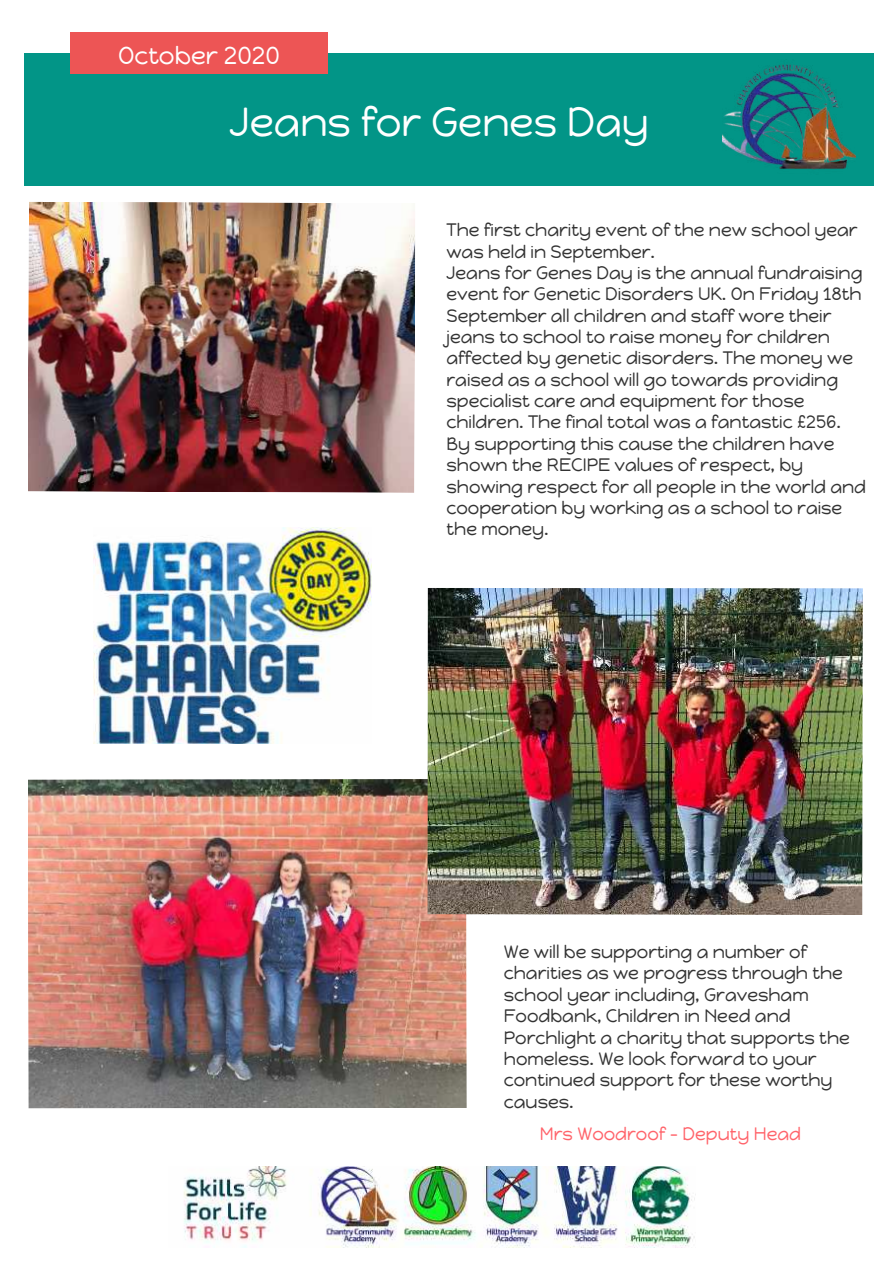
<style>
.page{position:relative;width:893px;height:1262px;background:#fff}
.page>*{position:absolute;margin:0;border:0;box-sizing:border-box;transform-origin:0 0}
.t1{font:40.5px "Happy Monkey";color:#fff}
.t2{font:24.75px "Happy Monkey";color:#fff}
.t3{font:18px/21.3px "Happy Monkey";color:#333}
.t4{font:18px "Happy Monkey";color:#ff646b}
</style>
<div class="page">
<div style="left:25px;top:53px;width:848px;height:132px;background:#029587"></div>
<div style="left:70px;top:33px;width:257px;height:41px;background:#ed5555"></div>
<img style="left:184px;top:1166px;width:511px;height:81px">
<img style="left:28px;top:779px;width:439px;height:329px">
<img style="left:427px;top:588px;width:435px;height:327px">
<img style="left:28px;top:202px;width:387px;height:291px">
<img style="left:93px;top:527px;width:278px;height:217px">
<img style="left:722px;top:64px;width:133px;height:106px">
<h2 class="t2" style="left:118px;top:41px;width:163px">October 2020</h2>
<h1 class="t1" style="left:229px;top:98px;width:421px">Jeans for Genes Day</h1>
<p class="t3" style="left:446px;top:219px;width:421px">The first charity event of the new school year was held in September.<br>Jeans for Genes Day is the annual fundraising event for Genetic Disorders UK. On Friday 18th September all children and staff wore their jeans to school to raise money for children affected by genetic disorders. The money we raised as a school will go towards providing specialist care and equipment for those children. The final total was a fantastic £256.<br>By supporting this cause the children have shown the RECIPE values of respect, by showing respect for all people in the world and cooperation by working as a school to raise the money.</p>
<p class="t3" style="left:504px;top:941px;width:347px">We will be supporting a number of charities as we progress through the school year including, Gravesham<br>Foodbank, Children in Need and<br>Porchlight a charity that supports the homeless. We look forward to your continued support for these worthy causes.</p>
<p class="t4" style="left:540px;top:1123px;width:263px">Mrs Woodroof - Deputy Head</p>
</div>
